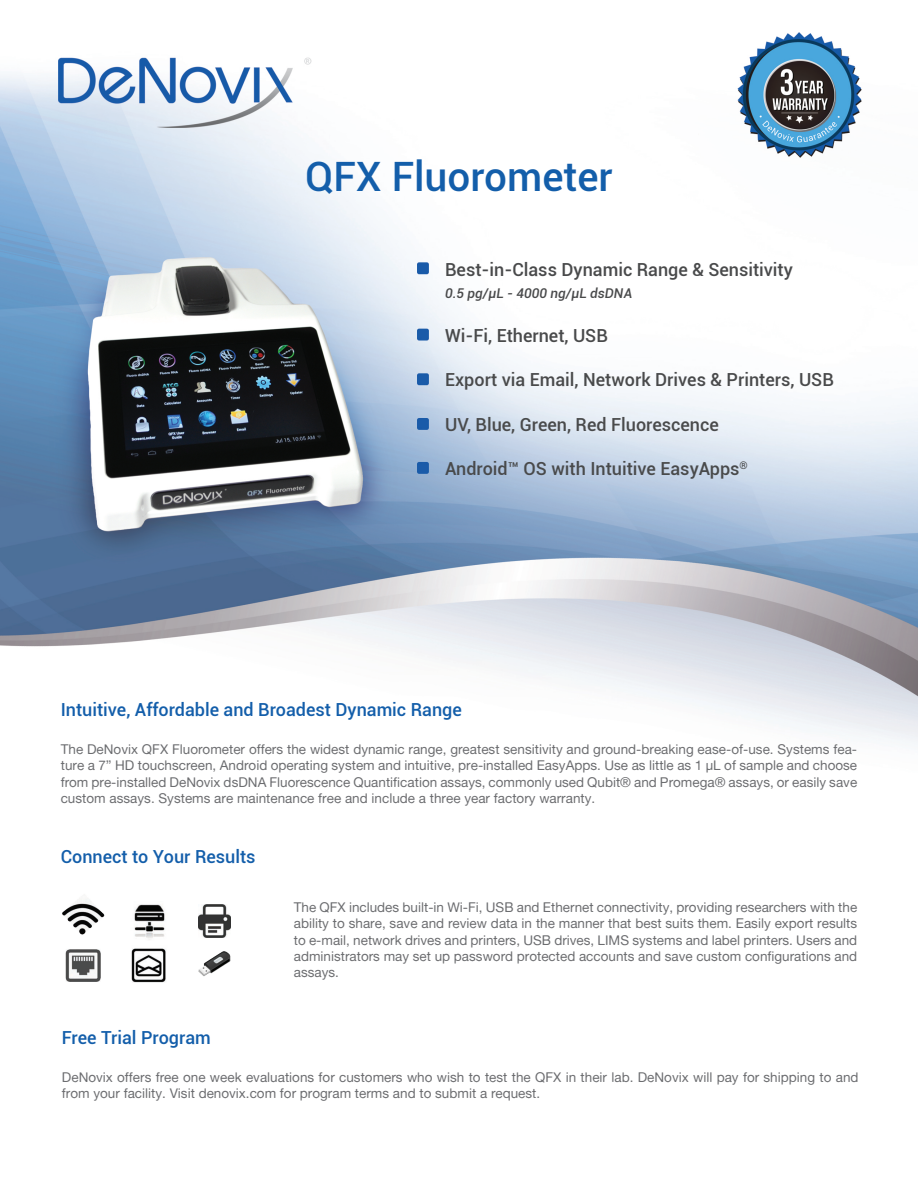
<style>
.page{position:relative;width:918px;height:1188px;background:#fff}
.page>*{position:absolute;margin:0;border:0;box-sizing:border-box;transform-origin:0 0}
.Big_Title{font:500 40.5px "Roboto";color:#135eaa}
.t1{font:500 18px "Roboto";color:#494a4b}
.t2{font:500 18px "Roboto";color:#135eaa}
.Body{font:13.5px/16.2px "Alte Haas Grotesk";color:#6c6d70;text-align:justify}
.t3{font:italic 500 13.5px "Roboto";color:#494a4b}
</style>
<div class="page">
<img style="left:0;top:32px;width:918px;height:929px">
<img style="left:62px;top:893px;width:49px;height:43px">
<img style="left:126px;top:945px;width:42px;height:38px">
<img style="left:198px;top:904px;width:32px;height:33px">
<img style="left:129px;top:901px;width:42px;height:40px">
<img style="left:198px;top:952px;width:32px;height:24px">
<img style="left:58px;top:939px;width:43px;height:43px">
<p class="Big_Title" style="left:305px;top:148px;width:309px">QFX Fluorometer</p>
<p class="t1" style="left:445px;top:257px;width:349px">Best-in-Class Dynamic Range &amp; Sensitivity</p>
<p class="t3" style="left:445px;top:284px;width:189px">0.5 pg/µL - 4000 ng/µL dsDNA</p>
<p class="t1" style="left:445px;top:323px;width:164px">Wi-Fi, Ethernet, USB</p>
<p class="t1" style="left:445px;top:367px;width:390px">Export via Email, Network Drives &amp; Printers, USB</p>
<p class="t1" style="left:445px;top:411px;width:275px">UV, Blue, Green, Red Fluorescence</p>
<p class="t1" style="left:445px;top:456px;width:304px">Android™ OS with Intuitive EasyApps<sup>®</sup></p>
<p class="t2" style="left:61px;top:697px;width:403px">Intuitive, Affordable and Broadest Dynamic Range</p>
<p class="Body" style="left:61px;top:741px;width:798px">The DeNovix QFX Fluorometer offers the widest dynamic range, greatest sensitivity and ground-breaking ease-of-use. Systems fea&shy;ture a 7” HD touchscreen, Android operating system and intuitive, pre-installed EasyApps. Use as little as 1 μL of sample and choose from pre-installed DeNovix dsDNA Fluorescence Quantification assays, commonly used Qubit® and Promega® assays, or easily save custom assays. Systems are maintenance free and include a three year factory warranty.</p>
<p class="t2" style="left:61px;top:844px;width:196px">Connect to Your Results</p>
<p class="Body" style="left:294px;top:899px;width:565px">The QFX includes built-in Wi-Fi, USB and Ethernet connectivity, providing researchers with the ability to share, save and review data in the manner that best suits them. Easily export results to e-mail, network drives and printers, USB drives, LIMS systems and label printers. Users and administrators may set up password protected accounts and save custom configurations and assays.</p>
<p class="t2" style="left:62px;top:1025px;width:150px">Free Trial Program</p>
<p class="Body" style="left:62px;top:1069px;width:798px">DeNovix offers free one week evaluations for customers who wish to test the QFX in their lab. DeNovix will pay for shipping to and from your facility. Visit denovix.com for program terms and to submit a request.</p>
</div>
